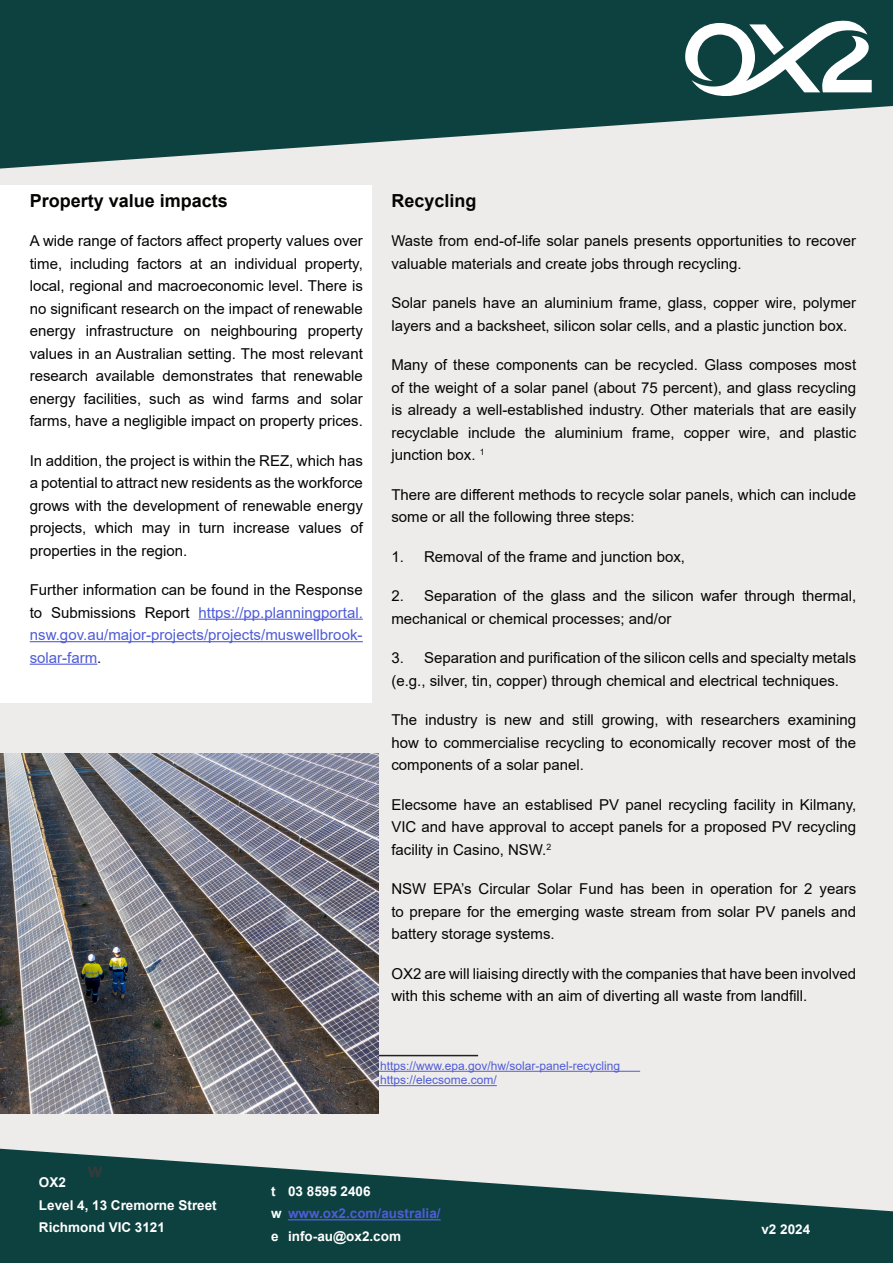
<style>
.page{position:relative;width:893px;height:1263px;background:#fff}
.page>*{position:absolute;margin:0;border:0;box-sizing:border-box;transform-origin:0 0}
.t1{font:700 18px "Arial";color:#040503}
.t2{font:15px/22.5px "Arial";color:#040503;text-align:justify}
.t3{font:15px/22.5px "Arial";letter-spacing:.005em;color:#4f5cd6;text-align:justify}
.body{font:700 13.5px/22.5px "Arial";color:#fff}
.t4{font:12px "Arial";color:#4f5cd6}
.s1{color:#040503}
.s2{color:#4f5cd6}
</style>
<div class="page">
<div style="left:0;top:88px;width:893px;height:1175px;background:#eeeceb"></div>
<svg style="left:0;top:0;width:893px;height:169px;fill:#0d4140"></svg>
<svg style="left:685px;top:21px;width:187px;height:75px"></svg>
<div style="left:0;top:185px;width:371px;height:517px;background:#fff"></div>
<hr style="left:199px;top:619px;width:164px;height:1px;background:#4f5cd6">
<hr style="left:30px;top:641px;width:333px;height:1px;background:#4f5cd6">
<hr style="left:30px;top:664px;width:67px;height:1px;background:#4f5cd6">
<svg style="left:0;top:1149px;width:893px;height:114px;fill:#0d4140"></svg>
<hr style="left:288px;top:1219px;width:153px;height:1px;background:#4f5cd6">
<hr style="left:370px;top:1055px;width:108px;height:1px;background:#231f20">
<hr style="left:370px;top:1071px;width:270px;height:1px;background:#4f5cd6">
<hr style="left:370px;top:1085px;width:127px;height:1px;background:#4f5cd6">
<img style="left:0;top:753px;width:379px;height:360px">
<svg style="left:88px;top:1167px;width:15px;height:10px"></svg>
<p class="t1" style="left:30px;top:187px;width:200px">Property value impacts</p>
<p class="t2" style="left:30px;top:229px;width:335px">A wide range of factors affect property values over time, including factors at an individual property, local, regional and macroeconomic level. There is no significant research on the impact of renewable energy infrastructure on neighbouring property values in an Australian setting. The most relevant research available demonstrates that renewable energy facilities, such as wind farms and solar farms, have a negligible impact on property prices.</p>
<p class="t2" style="left:30px;top:449px;width:335px">In addition, the project is within the REZ, which has a potential to attract new residents as the workforce grows with the development of renewable energy projects, which may in turn increase values of properties in the region.</p>
<p class="t3" style="left:30px;top:578px;width:335px"><span class="s1">Further information can be found in the Response to Submissions Report</span> https://pp.planningportal. nsw.gov.au/major-projects/projects/muswellbrook&shy;solar-farm<span class="s1">.</span></p>
<p class="t1" style="left:391px;top:187px;width:87px">Recycling</p>
<p class="t2" style="left:391px;top:229px;width:466px">Waste from end-of-life solar panels presents opportunities to recover valuable materials and create jobs through recycling.</p>
<p class="t2" style="left:391px;top:291px;width:466px">Solar panels have an aluminium frame, glass, copper wire, polymer layers and a backsheet, silicon solar cells, and a plastic junction box.</p>
<p class="t2" style="left:391px;top:353px;width:466px">Many of these components can be recycled. Glass composes most of the weight of a solar panel (about 75 percent), and glass recycling is already a well-established industry. Other materials that are easily recyclable include the aluminium frame, copper wire, and plastic junction box. <sup>1</sup></p>
<p class="t2" style="left:391px;top:483px;width:466px">There are different methods to recycle solar panels, which can include some or all the following three steps:</p>
<p class="t2" style="left:391px;top:545px;width:295px">1. Removal of the frame and junction box,</p>
<p class="t2" style="left:391px;top:584px;width:466px">2. Separation of the glass and the silicon wafer through thermal, mechanical or chemical processes; and/or</p>
<p class="t2" style="left:391px;top:646px;width:466px">3. Separation and purification of the silicon cells and specialty metals (e.g., silver, tin, copper) through chemical and electrical techniques.</p>
<p class="t2" style="left:391px;top:708px;width:466px">The industry is new and still growing, with researchers examining how to commercialise recycling to economically recover most of the components of a solar panel.</p>
<p class="t2" style="left:391px;top:793px;width:466px">Elecsome have an establised PV panel recycling facility in Kilmany, VIC and have approval to accept panels for a proposed PV recycling facility in Casino, NSW.<sup>2</sup></p>
<p class="t2" style="left:391px;top:877px;width:466px">NSW EPA’s Circular Solar Fund has been in operation for 2 years to prepare for the emerging waste stream from solar PV panels and battery storage systems.</p>
<p class="t2" style="left:391px;top:962px;width:466px">OX2 are will liaising directly with the companies that have been involved with this scheme with an aim of diverting all waste from landfill.</p>
<p class="t4" style="left:370px;top:1057px;width:252px">1 https://www.epa.gov/hw/solar-panel-recycling</p>
<p class="t4" style="left:370px;top:1072px;width:128px">2 https://elecsome.com/</p>
<p class="body" style="left:39px;top:1171px;width:179px">OX2<br>Level 4, 13 Cremorne Street<br>Richmond VIC 3121</p>
<p class="body" style="left:271px;top:1180px;width:171px">t 03 8595 2406<br>w <span class="s2">www.ox2.com/australia/ </span>e info-au@ox2.com</p>
<p class="body" style="left:761px;top:1218px;width:50px">v2 2024</p>
</div>
